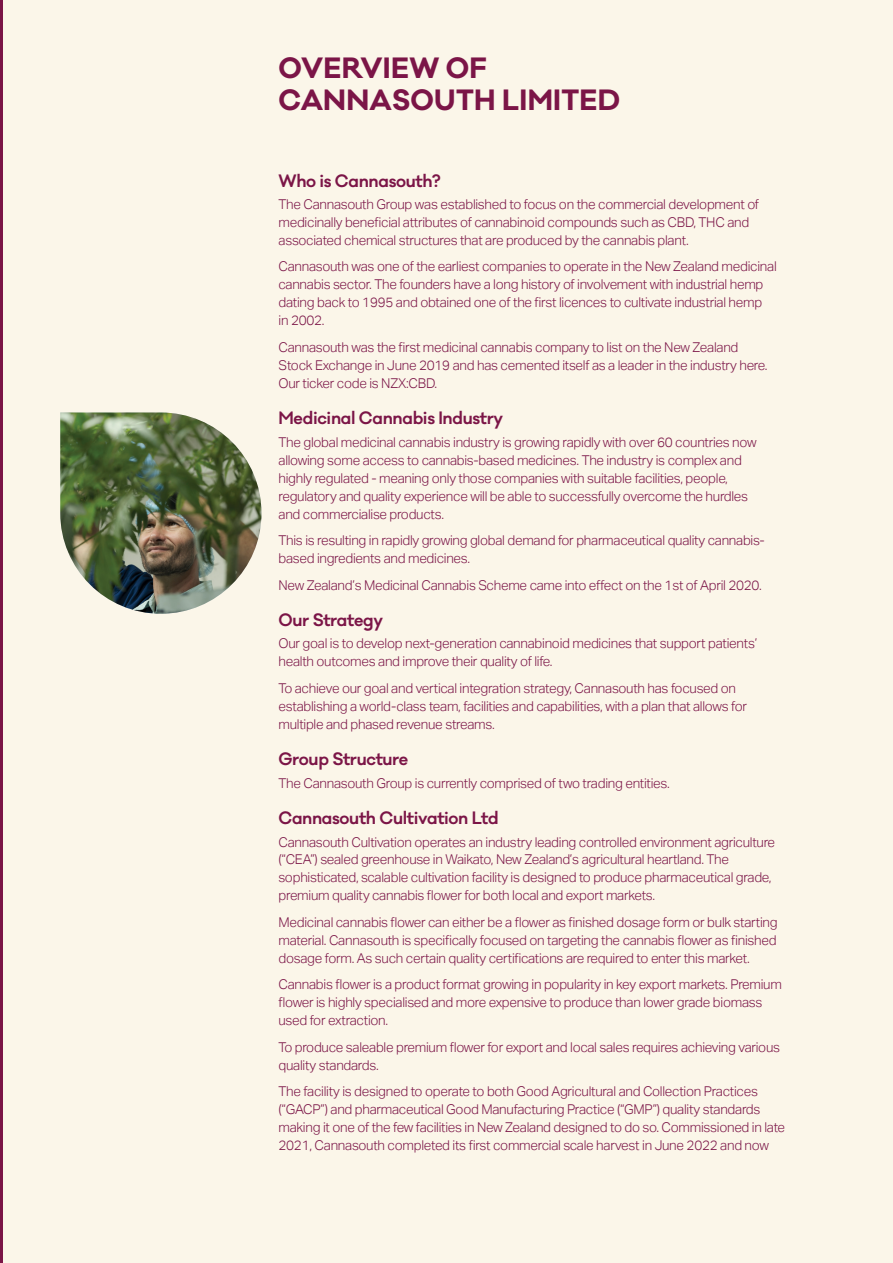
<style>
.page{position:relative;width:893px;height:1263px;background:#fbf6e9}
.page>*{position:absolute;margin:0;border:0;box-sizing:border-box;transform-origin:0 0}
.t1{font:700 27px/31.5px "Galano Classic";letter-spacing:.01em;color:#7b1547}
.t2{font:600 16.5px "Galano Classic";letter-spacing:-.02em;color:#7b1547}
.t3{font:300 13.5px/18px "Aktiv Grotesk";letter-spacing:-.02em;color:#7b1547}
</style>
<div class="page">
<hr style="left:0;top:0;width:2px;height:1263px;background:#7b1547">
<img style="left:60px;top:412px;width:201px;height:202px">
<h1 class="t1" style="left:279px;top:52px;width:343px">OVERVIEW OF<br>CANNASOUTH LIMITED</h1>
<p class="t2" style="left:279px;top:170px;width:164px">Who is Cannasouth?</p>
<p class="t3" style="left:279px;top:195px;width:482px">The Cannasouth Group was established to focus on the commercial development of medicinally beneficial attributes of cannabinoid compounds such as CBD, THC and associated chemical structures that are produced by the cannabis plant.</p>
<p class="t3" style="left:279px;top:258px;width:500px">Cannasouth was one of the earliest companies to operate in the New Zealand medicinal cannabis sector. The founders have a long history of involvement with industrial hemp dating back to 1995 and obtained one of the first licences to cultivate industrial hemp<br>in 2002.</p>
<p class="t3" style="left:279px;top:338px;width:490px">Cannasouth was the first medicinal cannabis company to list on the New Zealand<br>Stock Exchange in June 2019 and has cemented itself as a leader in the industry here.<br>Our ticker code is NZX:CBD.</p>
<p class="t2" style="left:279px;top:407px;width:226px">Medicinal Cannabis Industry</p>
<p class="t3" style="left:279px;top:433px;width:480px">The global medicinal cannabis industry is growing rapidly with over 60 countries now allowing some access to cannabis-based medicines. The industry is complex and highly regulated - meaning only those companies with suitable facilities, people, regulatory and quality experience will be able to successfully overcome the hurdles and commercialise products.</p>
<p class="t3" style="left:279px;top:531px;width:488px">This is resulting in rapidly growing global demand for pharmaceutical quality cannabis&shy;based ingredients and medicines.</p>
<p class="t3" style="left:279px;top:576px;width:485px">New Zealand’s Medicinal Cannabis Scheme came into effect on the 1st of April 2020.</p>
<p class="t2" style="left:279px;top:609px;width:106px">Our Strategy</p>
<p class="t3" style="left:279px;top:635px;width:480px">Our goal is to develop next-generation cannabinoid medicines that support patients’ health outcomes and improve their quality of life.</p>
<p class="t3" style="left:279px;top:679px;width:470px">To achieve our goal and vertical integration strategy, Cannasouth has focused on establishing a world-class team, facilities and capabilities, with a plan that allows for multiple and phased revenue streams.</p>
<p class="t2" style="left:279px;top:748px;width:131px">Group Structure</p>
<p class="t3" style="left:279px;top:774px;width:393px">The Cannasouth Group is currently comprised of two trading entities.</p>
<p class="t2" style="left:279px;top:807px;width:222px">Cannasouth Cultivation Ltd</p>
<p class="t3" style="left:279px;top:833px;width:498px">Cannasouth Cultivation operates an industry leading controlled environment agriculture (“CEA”) sealed greenhouse in Waikato, New Zealand’s agricultural heartland. The sophisticated, scalable cultivation facility is designed to produce pharmaceutical grade, premium quality cannabis flower for both local and export markets.</p>
<p class="t3" style="left:279px;top:913px;width:501px;text-align:justify">Medicinal cannabis flower can either be a flower as finished dosage form or bulk starting material. Cannasouth is specifically focused on targeting the cannabis flower as finished dosage form. As such certain quality certifications are required to enter this market.</p>
<p class="t3" style="left:279px;top:976px;width:505px">Cannabis flower is a product format growing in popularity in key export markets. Premium flower is highly specialised and more expensive to produce than lower grade biomass used for extraction.</p>
<p class="t3" style="left:279px;top:1038px;width:503px">To produce saleable premium flower for export and local sales requires achieving various quality standards.</p>
<p class="t3" style="left:279px;top:1083px;width:508px">The facility is designed to operate to both Good Agricultural and Collection Practices (“GACP”) and pharmaceutical Good Manufacturing Practice (“GMP”) quality standards making it one of the few facilities in New Zealand designed to do so. Commissioned in late 2021, Cannasouth completed its first commercial scale harvest in June 2022 and now</p>
</div>
